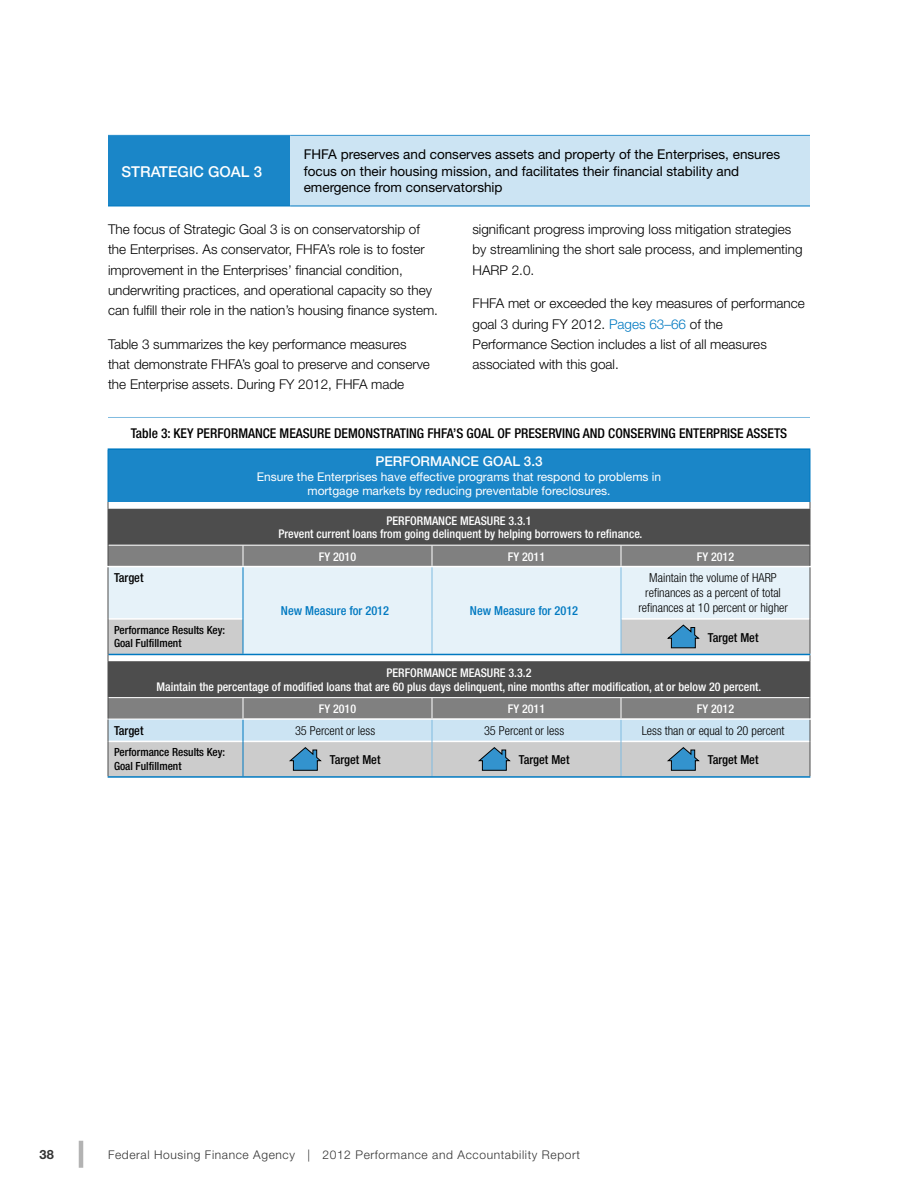
<style>
.page{position:relative;width:918px;height:1188px;background:#fff}
.page>*{position:absolute;margin:0;border:0;box-sizing:border-box;transform-origin:0 0}
.T-Head_1__blue{font:500 15px "Helvetica Neue";color:#fff}
.TEXT{font:300 13.5px/20.2px "Helvetica Neue";color:#000}
.TEXT-2{font:13.5px/16.5px "Helvetica Neue";color:#000}
.Figure_Title-w_line{font:500 condensed 13.5px "Helvetica Neue";color:#000}
.T-Head_1__blue-2{font:500 13.5px "Helvetica Neue";color:#fff}
.t1{font:700 12.75px "Helvetica Neue";color:#333}
.T-Text__flush_Lt{font:300 condensed 12.3px/15px "Helvetica Neue";color:#000;text-align:center}
.T-Text__flush_Lt-2{font:500 condensed 12.3px "Helvetica Neue";color:#000}
.T-Text__flush_Lt-3{font:500 condensed 12.3px "Helvetica Neue";color:#0079c1}
.T-Left_Category__lef{font:500 condensed 12.3px "Helvetica Neue";color:#000}
.T-Head_2__gray{font:500 condensed 12px/13.5px "Helvetica Neue";color:#fff;text-align:center}
.T-Head_1__blue-3{font:12px/14.4px "Helvetica Neue";color:#fff;text-align:center}
.t2{font:300 12px "Helvetica Neue";letter-spacing:.05em;color:#333}
.T-Left_Category__lef-2{font:500 condensed 11.25px/13.5px "Helvetica Neue";color:#000}
.s1{color:#0079c1}
</style>
<div class="page">
<hr style="left:79px;top:1141px;width:4px;height:27px;background:#b3b3b3">
<div style="left:108px;top:135px;width:182px;height:71px;background:#1a86c8"></div>
<div style="left:290px;top:135px;width:520px;height:71px;background:#cce4f3"></div>
<hr style="left:108px;top:135px;width:182px;height:1px;background:#3393ce">
<hr style="left:290px;top:135px;width:520px;height:1px;background:#3393ce">
<hr style="left:108px;top:206px;width:182px;height:1px;background:#0079c1">
<hr style="left:290px;top:206px;width:520px;height:1px;background:#0079c1">
<hr style="left:108px;top:417px;width:702px;height:1px;background:#80bce0">
<div style="left:108px;top:449px;width:702px;height:53px;background:#1a86c8"></div>
<div style="left:109px;top:509px;width:701px;height:36px;background:#4d4d4d"></div>
<div style="left:109px;top:546px;width:701px;height:20px;background:#808080"></div>
<div style="left:109px;top:567px;width:701px;height:52px;background:#e6f2f9"></div>
<svg style="left:109px;top:619px;width:701px;height:157px;background:#a7aaab"></svg>
<svg style="left:243px;top:546px;width:1px;height:20px"></svg>
<svg style="left:432px;top:546px;width:1px;height:20px"></svg>
<svg style="left:621px;top:546px;width:1px;height:20px"></svg>
<hr style="left:108px;top:618px;width:135px;height:2px;background:#fff">
<hr style="left:621px;top:618px;width:189px;height:2px;background:#fff">
<hr style="left:108px;top:741px;width:135px;height:1px;background:#fff">
<hr style="left:243px;top:741px;width:189px;height:1px;background:#fff">
<hr style="left:432px;top:741px;width:189px;height:1px;background:#fff">
<hr style="left:621px;top:741px;width:189px;height:1px;background:#fff">
<hr style="left:108px;top:697px;width:135px;height:1px;background:#fff">
<hr style="left:243px;top:697px;width:189px;height:1px;background:#fff">
<hr style="left:432px;top:697px;width:189px;height:1px;background:#fff">
<hr style="left:621px;top:697px;width:189px;height:1px;background:#fff">
<hr style="left:243px;top:741px;width:1px;height:35px;background:#0079c1">
<hr style="left:432px;top:741px;width:1px;height:35px;background:#80bce0">
<hr style="left:621px;top:741px;width:1px;height:35px;background:#80bce0">
<hr style="left:108px;top:654px;width:135px;height:1px;background:#0079c1">
<hr style="left:621px;top:654px;width:189px;height:1px;background:#0079c1">
<hr style="left:243px;top:567px;width:1px;height:52px;background:#0079c1">
<hr style="left:243px;top:619px;width:1px;height:35px;background:#0079c1">
<hr style="left:243px;top:654px;width:189px;height:1px;background:#0079c1">
<hr style="left:432px;top:567px;width:1px;height:52px;background:#80bce0">
<hr style="left:621px;top:567px;width:1px;height:52px;background:#80bce0">
<hr style="left:432px;top:619px;width:1px;height:35px;background:#80bce0">
<hr style="left:621px;top:619px;width:1px;height:35px;background:#80bce0">
<hr style="left:432px;top:654px;width:189px;height:1px;background:#0079c1">
<hr style="left:108px;top:448px;width:135px;height:2px;background:#0079c1">
<hr style="left:243px;top:448px;width:189px;height:2px;background:#0079c1">
<hr style="left:432px;top:448px;width:189px;height:2px;background:#0079c1">
<hr style="left:621px;top:448px;width:189px;height:2px;background:#0079c1">
<hr style="left:108px;top:776px;width:135px;height:2px;background:#0079c1">
<hr style="left:243px;top:776px;width:189px;height:2px;background:#0079c1">
<hr style="left:432px;top:776px;width:189px;height:2px;background:#0079c1">
<hr style="left:621px;top:776px;width:189px;height:2px;background:#0079c1">
<hr style="left:108px;top:450px;width:1px;height:52px;background:#0079c1">
<hr style="left:810px;top:450px;width:1px;height:52px;background:#0079c1">
<hr style="left:108px;top:509px;width:1px;height:36px;background:#4d4d4d">
<hr style="left:810px;top:509px;width:1px;height:36px;background:#4d4d4d">
<svg style="left:108px;top:545px;width:1px;height:21px"></svg>
<svg style="left:810px;top:545px;width:1px;height:21px"></svg>
<hr style="left:108px;top:567px;width:1px;height:52px;background:#4d4d4d">
<hr style="left:810px;top:567px;width:1px;height:52px;background:#4d4d4d">
<hr style="left:108px;top:619px;width:1px;height:35px;background:#4d4d4d">
<hr style="left:810px;top:619px;width:1px;height:35px;background:#4d4d4d">
<hr style="left:108px;top:741px;width:1px;height:35px;background:#4d4d4d">
<hr style="left:810px;top:741px;width:1px;height:35px;background:#4d4d4d">
<hr style="left:108px;top:661px;width:1px;height:37px;background:#4d4d4d">
<hr style="left:810px;top:661px;width:1px;height:37px;background:#4d4d4d">
<svg style="left:108px;top:698px;width:703px;height:43px;background:#aab6bd"></svg>
<svg style="left:667px;top:625px;width:32px;height:23px"></svg>
<svg style="left:289px;top:747px;width:32px;height:24px"></svg>
<svg style="left:478px;top:747px;width:32px;height:24px"></svg>
<svg style="left:667px;top:747px;width:32px;height:24px"></svg>
<p class="TEXT-2" style="left:304px;top:146px;width:478px">FHFA preserves and conserves assets and property of the Enterprises, ensures focus on their housing mission, and facilitates their financial stability and emergence from conservatorship</p>
<p class="TEXT" style="left:108px;top:219px;width:332px">The focus of Strategic Goal 3 is on conservatorship of the Enterprises. As conservator, FHFA’s role is to foster improvement in the Enterprises’ financial condition, underwriting practices, and operational capacity so they can fulfill their role in the nation’s housing finance system.</p>
<p class="TEXT" style="left:108px;top:334px;width:323px">Table 3 summarizes the key performance measures that demonstrate FHFA’s goal to preserve and conserve the Enterprise assets. During FY 2012, FHFA made</p>
<p class="T-Head_1__blue" style="left:122px;top:162px;width:142px">STRATEGIC GOAL 3</p>
<p class="TEXT" style="left:472px;top:219px;width:332px">significant progress improving loss mitigation strategies by streamlining the short sale process, and implementing<br>HARP 2.0.</p>
<p class="TEXT" style="left:472px;top:293px;width:334px">FHFA met or exceeded the key measures of performance goal 3 during FY 2012. <span class="s1">Pages 63–66</span> of the<br>Performance Section includes a list of all measures associated with this goal.</p>
<p class="Figure_Title-w_line" style="left:131px;top:425px;width:658px">Table 3: KEY PERFORMANCE MEASURE DEMONSTRATING FHFA’S GOAL OF PRESERVING AND CONSERVING ENTERPRISE ASSETS</p>
<p class="T-Head_1__blue-2" style="left:375px;top:454px;width:169px">PERFORMANCE GOAL 3.3</p>
<p class="T-Head_1__blue-3" style="left:257px;top:469px;width:406px">Ensure the Enterprises have effective programs that respond to problems in mortgage markets by reducing preventable foreclosures.</p>
<p class="T-Head_2__gray" style="left:279px;top:514px;width:365px">PERFORMANCE MEASURE 3.3.1<br>Prevent current loans from going delinquent by helping borrowers to refinance.</p>
<p class="T-Head_2__gray" style="left:319px;top:549px;width:39px">FY 2010</p>
<p class="T-Head_2__gray" style="left:508px;top:549px;width:39px">FY 2011</p>
<p class="T-Head_2__gray" style="left:697px;top:549px;width:39px">FY 2012</p>
<p class="T-Left_Category__lef" style="left:114px;top:571px;width:31px">Target</p>
<p class="T-Text__flush_Lt-3" style="left:281px;top:603px;width:110px">New Measure for 2012</p>
<p class="T-Text__flush_Lt-3" style="left:470px;top:603px;width:110px">New Measure for 2012</p>
<p class="T-Text__flush_Lt" style="left:638px;top:570px;width:151px">Maintain the volume of HARP refinances as a percent of total refinances at 10 percent or higher</p>
<p class="T-Left_Category__lef-2" style="left:114px;top:623px;width:113px">Performance Results Key:<br>Goal Fulfillment</p>
<p class="T-Text__flush_Lt-2" style="left:708px;top:630px;width:52px">Target Met</p>
<p class="T-Head_2__gray" style="left:157px;top:666px;width:606px">PERFORMANCE MEASURE 3.3.2<br>Maintain the percentage of modified loans that are 60 plus days delinquent, nine months after modification, at or below 20 percent.</p>
<p class="T-Head_2__gray" style="left:319px;top:702px;width:39px">FY 2010</p>
<p class="T-Head_2__gray" style="left:508px;top:702px;width:39px">FY 2011</p>
<p class="T-Head_2__gray" style="left:697px;top:702px;width:39px">FY 2012</p>
<p class="T-Left_Category__lef" style="left:114px;top:723px;width:31px">Target</p>
<p class="T-Text__flush_Lt" style="left:295px;top:723px;width:82px">35 Percent or less</p>
<p class="T-Text__flush_Lt" style="left:484px;top:723px;width:82px">35 Percent or less</p>
<p class="T-Text__flush_Lt" style="left:642px;top:723px;width:144px">Less than or equal to 20 percent</p>
<p class="T-Left_Category__lef-2" style="left:114px;top:745px;width:113px">Performance Results Key:<br>Goal Fulfillment</p>
<p class="T-Text__flush_Lt-2" style="left:330px;top:753px;width:52px">Target Met</p>
<p class="T-Text__flush_Lt-2" style="left:519px;top:753px;width:52px">Target Met</p>
<p class="T-Text__flush_Lt-2" style="left:708px;top:753px;width:52px">Target Met</p>
<p class="t1" style="left:39px;top:1147px;width:16px">38</p>
<p class="t2" style="left:108px;top:1147px;width:474px">Federal Housing Finance Agency | 2012 Performance and Accountability Report</p>
</div>
